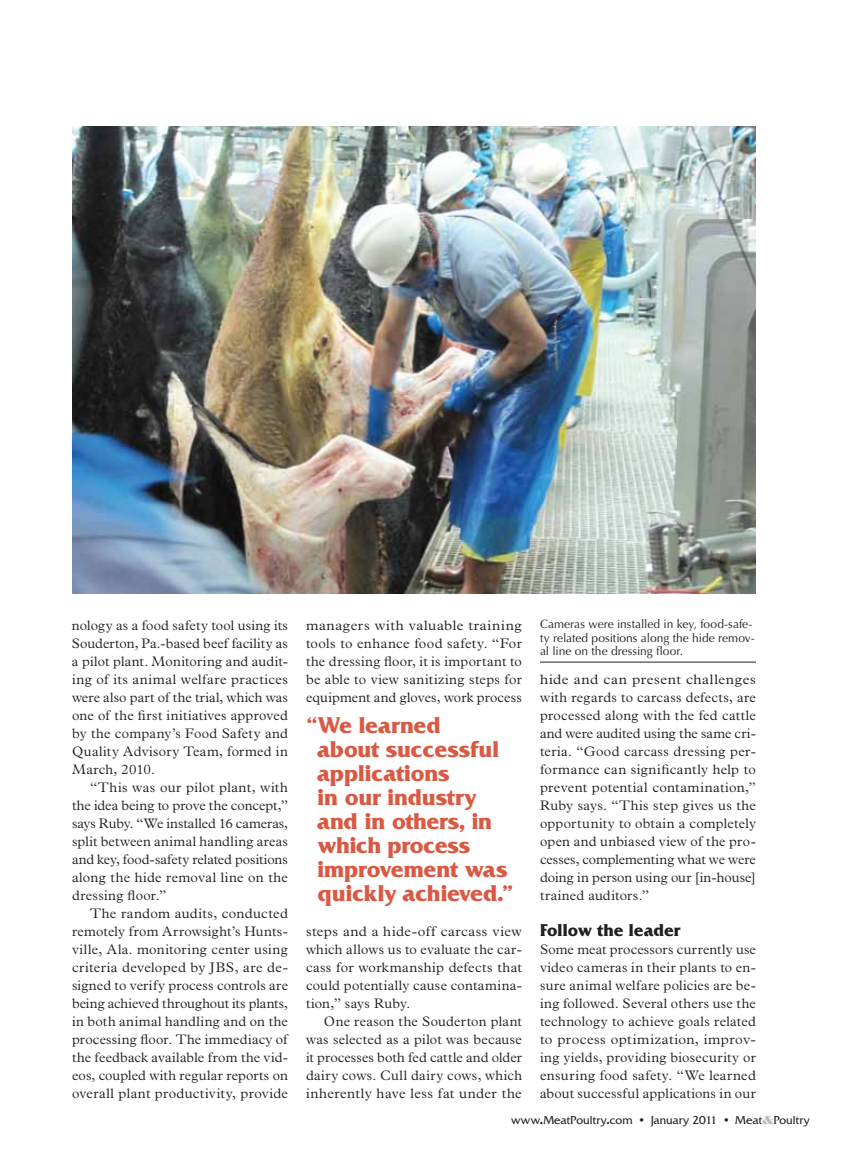
<style>
.page{position:relative;width:864px;height:1161px;background:#fff}
.page>*{position:absolute;margin:0;border:0;box-sizing:border-box;transform-origin:0 0}
.t1{font:700 24px/24px "Friz Quadrata Std";letter-spacing:-.01em;color:#d95943}
.t2{font:700 18px "Friz Quadrata Std";color:#231f20}
.t3{font:300 13.8px/18px "Plantin Std";letter-spacing:.02em;color:#231f20;text-align:justify}
.t4{font:300 13.8px/18px "Plantin Std";letter-spacing:.02em;color:#231f20;text-align:justify;scale:1.06 1}
.t5{font:300 13.8px/18px "Plantin Std";letter-spacing:.02em;color:#231f20;text-align:justify;scale:1.05 1}
.t6{font:300 13.8px/18px "Plantin Std";letter-spacing:.02em;color:#231f20;text-align:justify;scale:1.04 1}
.t7{font:12px/13.5px "Optima LT Std";color:#231f20}
.t8{font:12px "Friz Quadrata Std";letter-spacing:.01em;color:#231f20}
.s1{font-weight:700}
.s2{font-family:"Bodoni Std Poster";color:#bcbec0}
</style>
<div class="page">
<img style="left:72px;top:126px;width:684px;height:467px">
<hr style="left:540px;top:662px;width:216px;height:1px;background:#231f20">
<p class="t3" style="left:72px;top:616px;width:218px">nology as a food safety tool using its Souderton, Pa.-based beef facility as a pilot plant. Monitoring and audit&shy;ing of its animal welfare practices were also part of the trial, which was one of the first initiatives approved by the company’s Food Safety and Quality Advisory Team, formed in March, 2010.</p>
<p class="t3" style="left:72px;top:778px;width:218px;text-indent:18px">“This was our pilot plant, with the idea being to prove the concept,” says Ruby. “We installed 16 cameras, split between animal handling areas and key, food-safety related positions along the hide removal line on the dressing floor.”</p>
<p class="t3" style="left:72px;top:904px;width:218px;text-indent:18px">The random audits, conducted remotely from Arrowsight’s Hunts&shy;ville, Ala. monitoring center using criteria developed by JBS, are de&shy;signed to verify process controls are being achieved throughout its plants, in both animal handling and on the processing floor. The immediacy of the feedback available from the vid&shy;eos, coupled with regular reports on overall plant productivity, provide</p>
<p class="t5" style="left:306px;top:616px;width:207px">managers with valuable training tools to enhance food safety. “For the dressing floor, it is important to be able to view sanitizing steps for equipment and gloves, work process</p>
<h1 class="t1" style="left:317px;top:713px;width:198px;text-indent:-11px">“We learned<br>about successful applications<br>in our industry and in others, in which process improvement was quickly achieved.”</h1>
<p class="t6" style="left:306px;top:922px;width:209px">steps and a hide-off carcass view which allows us to evaluate the car&shy;cass for workmanship defects that could potentially cause contamina&shy;tion,” says Ruby.</p>
<p class="t3" style="left:306px;top:1012px;width:218px;text-indent:18px">One reason the Souderton plant was selected as a pilot was because it processes both fed cattle and older dairy cows. Cull dairy cows, which inherently have less fat under the</p>
<p class="t7" style="left:540px;top:618px;width:216px">Cameras were installed in key, food-safe&shy;ty related positions along the hide remov&shy;al line on the dressing floor.</p>
<p class="t4" style="left:540px;top:670px;width:205px">hide and can present challenges with regards to carcass defects, are processed along with the fed cattle and were audited using the same cri&shy;teria. “Good carcass dressing per&shy;formance can significantly help to prevent potential contamination,” Ruby says. “This step gives us the opportunity to obtain a completely open and unbiased view of the pro&shy;cesses, complementing what we were doing in person using our [in-house] trained auditors.”</p>
<h2 class="t2" style="left:540px;top:920px;width:142px">Follow the leader</h2>
<p class="t3" style="left:540px;top:940px;width:218px">Some meat processors currently use video cameras in their plants to en&shy;sure animal welfare policies are be&shy;ing followed. Several others use the technology to achieve goals related to process optimization, improv&shy;ing yields, providing biosecurity or ensuring food safety. “We learned about successful applications in our</p>
<p class="t8" style="left:511px;top:1114px;width:300px">www<span class="s1">.</span>MeatPoultry<span class="s1">.</span>com <span class="s1">•</span> January 2011 <span class="s1">•</span> Meat<span class="s2">&amp;</span>Poultry</p>
</div>
